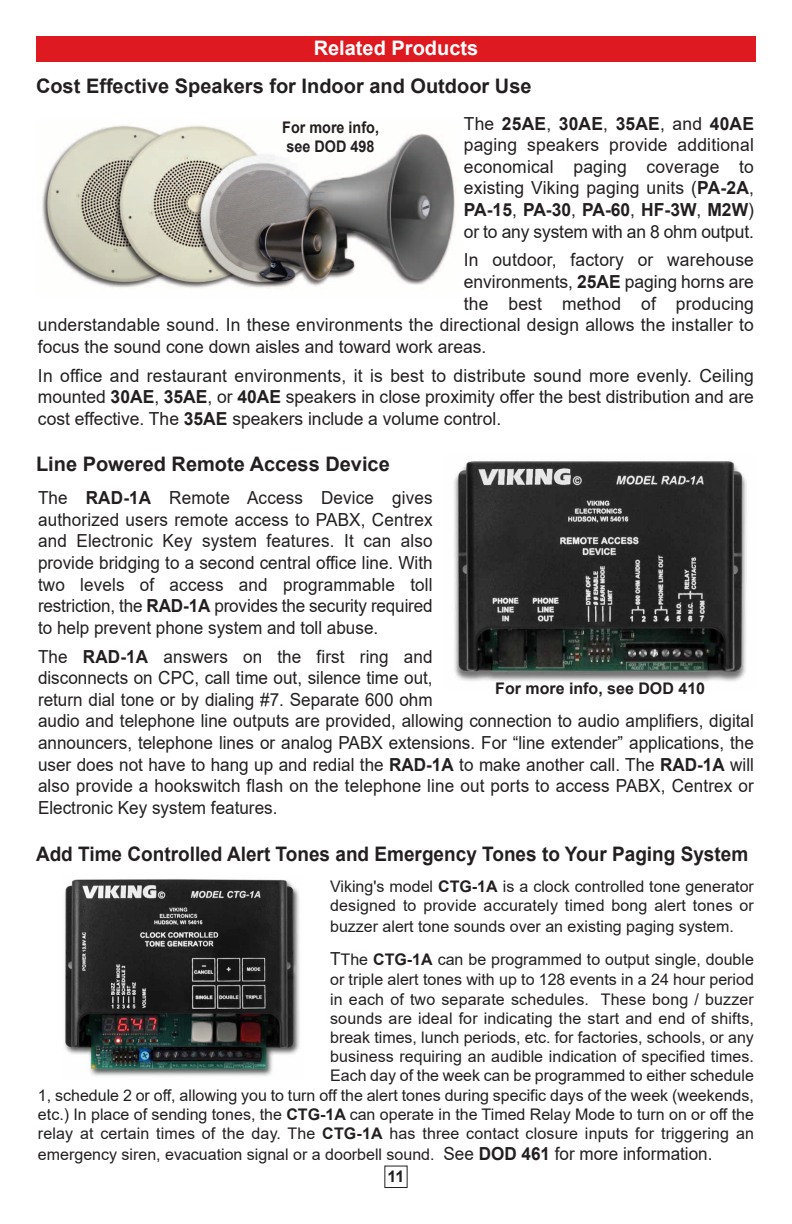
<style>
.page{position:relative;width:792px;height:1224px;background:#fff}
.page>*{position:absolute;margin:0;border:0;box-sizing:border-box;transform-origin:0 0}
.t1{font:700 20px "Arial";color:#231f20}
.t2{font:700 20px "Arial";color:#231f20;scale:.95 1}
.t3{font:700 20px "Arial";color:#fff}
.t4{font:18px/21.6px "Arial";color:#231f20;text-align:justify;scale:.95 1}
.t5{font:18px/21.6px "Arial";color:#231f20;text-align:justify}
.t6{font:16px/20px "Arial";color:#231f20;text-align:justify}
.t7{font:700 16px "Arial";color:#231f20}
.t8{font:700 16px "Arial";color:#231f20;scale:.9 1}
.s1{font-weight:700}
.s2{font-size:18px}
.s3{font-weight:700;font-size:18px}
</style>
<div class="page">
<img style="left:64px;top:879px;width:236px;height:197px">
<div style="left:36px;top:36px;width:720px;height:26px;background:#de1920"></div>
<img style="left:42px;top:125px;width:414px;height:163px">
<img style="left:454px;top:461px;width:293px;height:221px">
<p class="t3" style="left:314px;top:37px;width:166px">Related Products</p>
<p class="t1" style="left:36px;top:75px;width:497px">Cost Effective Speakers for Indoor and Outdoor Use</p>
<p class="t8" style="left:282px;top:118px;width:109px">For more info,</p>
<p class="t8" style="left:287px;top:138px;width:99px">see DOD 498</p>
<p class="t5" style="left:464px;top:113px;width:292px">The <span class="s1">25AE</span>, <span class="s1">30AE</span>, <span class="s1">35AE</span>, and <span class="s1">40AE </span>paging speakers provide additional economical paging coverage to existing Viking paging units (<span class="s1">PA-2A</span>, <span class="s1">PA-15</span>, <span class="s1">PA-30</span>, <span class="s1">PA-60</span>, <span class="s1">HF-3W</span>, <span class="s1">M2W</span>) or to any system with an 8 ohm output.</p>
<p class="t5" style="left:464px;top:249px;width:292px">In outdoor, factory or warehouse</p>
<p class="t5" style="left:464px;top:271px;width:292px">environments, <span class="s1">25AE</span> paging horns are</p>
<p class="t5" style="left:464px;top:293px;width:292px">the best method of producing</p>
<p class="t5" style="left:38px;top:314px;width:717px">understandable sound. In these environments the directional design allows the installer to</p>
<p class="t5" style="left:38px;top:336px;width:450px">focus the sound cone down aisles and toward work areas.</p>
<p class="t5" style="left:38px;top:365px;width:717px">In office and restaurant environments, it is best to distribute sound more evenly. Ceiling mounted <span class="s1">30AE</span>, <span class="s1">35AE</span>, or <span class="s1">40AE</span> speakers in close proximity offer the best distribution and are cost effective. The <span class="s1">35AE</span> speakers include a volume control.</p>
<p class="t1" style="left:36px;top:453px;width:355px">Line Powered Remote Access Device</p>
<p class="t4" style="left:38px;top:487px;width:417px">The <span class="s1">RAD-1A</span> Remote Access Device gives authorized users remote access to PABX, Centrex and Electronic Key system features. It can also provide bridging to a second central office line. With two levels of access and programmable toll restriction, the <span class="s1">RAD-1A</span> provides the security required to help prevent phone system and toll abuse.</p>
<p class="t4" style="left:38px;top:645px;width:755px;text-align:left">The <span class="s1">RAD-1A</span> answers on the first ring and<br>disconnects on CPC, call time out, silence time out,<br>return dial tone or by dialing #7. Separate 600 ohm<br>audio and telephone line outputs are provided, allowing connection to audio amplifiers, digital announcers, telephone lines or analog PABX extensions. For “line extender” applications, the user does not have to hang up and redial the <span class="s1">RAD-1A</span> to make another call. The <span class="s1">RAD-1A</span> will also provide a hookswitch flash on the telephone line out ports to access PABX, Centrex or Electronic Key system features.</p>
<p class="t2" style="left:36px;top:843px;width:751px">Add Time Controlled Alert Tones and Emergency Tones to Your Paging System</p>
<p class="t7" style="left:495px;top:680px;width:211px">For more info, see DOD 410</p>
<p class="t6" style="left:330px;top:877px;width:425px">Viking's model <span class="s1">CTG-1A</span> is a clock controlled tone generator designed to provide accurately timed bong alert tones or buzzer alert tone sounds over an existing paging system.</p>
<p class="t6" style="left:330px;top:950px;width:425px"><span class="s2">T</span>The <span class="s1">CTG-1A</span> can be programmed to output single, double</p>
<p class="t6" style="left:330px;top:970px;width:425px">or triple alert tones with up to 128 events in a 24 hour period</p>
<p class="t6" style="left:330px;top:989px;width:425px">in each of two separate schedules. These bong / buzzer</p>
<p class="t6" style="left:330px;top:1008px;width:425px">sounds are ideal for indicating the start and end of shifts,</p>
<p class="t6" style="left:330px;top:1027px;width:425px">break times, lunch periods, etc. for factories, schools, or any</p>
<p class="t6" style="left:330px;top:1047px;width:425px">business requiring an audible indication of specified times.</p>
<p class="t6" style="left:330px;top:1066px;width:425px">Each day of the week can be programmed to either schedule</p>
<p class="t6" style="left:38px;top:1085px;width:717px">1, schedule 2 or off, allowing you to turn off the alert tones during specific days of the week (weekends,</p>
<p class="t6" style="left:38px;top:1104px;width:717px">etc.) In place of sending tones, the <span class="s1">CTG-1A</span> can operate in the Timed Relay Mode to turn on or off the</p>
<p class="t6" style="left:38px;top:1123px;width:717px">relay at certain times of the day. The <span class="s1">CTG-1A</span> has three contact closure inputs for triggering an</p>
<p class="t6" style="left:38px;top:1144px;width:676px">emergency siren, evacuation signal or a doorbell sound. <span class="s2">See</span> <span class="s3">DOD 461</span> <span class="s2">for more information.</span></p>
<p class="t7" style="left:388px;top:1168px;width:18px">11</p>
</div>
